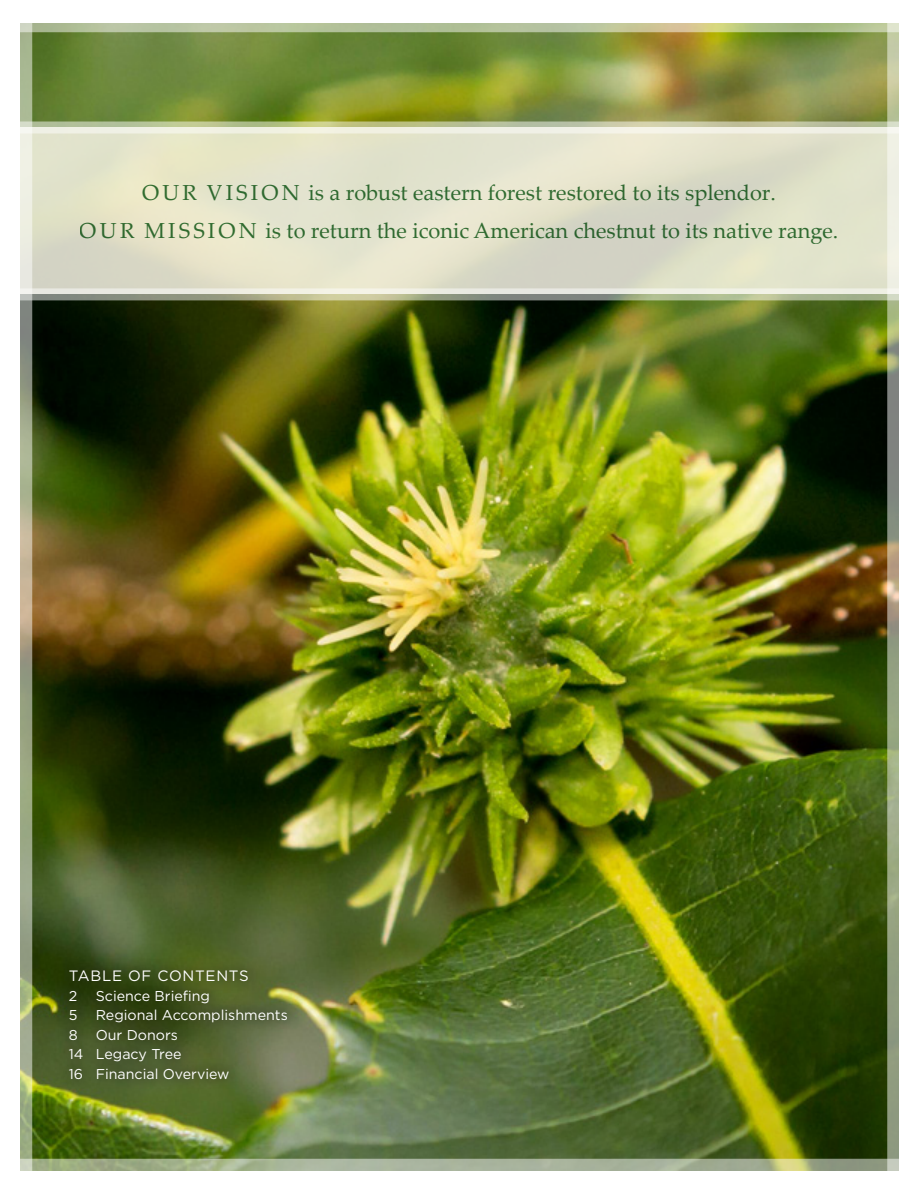
<style>
.page{position:relative;width:918px;height:1188px;background:#fff}
.page>*{position:absolute;margin:0;border:0;box-sizing:border-box;transform-origin:0 0}
.t1{font:21.75px/37.8px "Palatino Linotype";color:#35773c;text-align:center}
.t2{font:15px "Gotham";letter-spacing:.05em;color:#fff}
.t3{font:14.25px/19.5px "Gotham";color:#fff}
</style>
<div class="page">
<img style="left:32px;top:32px;width:855px;height:1127px">
<svg style="left:32px;top:134px;width:855px;height:154px;fill:#e2e3ca"></svg>
<svg style="left:32px;top:288px;width:855px;height:12px"></svg>
<svg style="left:32px;top:122px;width:855px;height:12px;fill:#efefdf"></svg>
<svg style="left:58px;top:958px;width:241px;height:132px"></svg>
<svg style="left:20px;top:32px;width:12px;height:1127px"></svg>
<svg style="left:887px;top:32px;width:12px;height:1127px"></svg>
<svg style="left:20px;top:1159px;width:879px;height:12px"></svg>
<svg style="left:20px;top:23px;width:879px;height:9px"></svg>
<p class="t1" style="left:80px;top:173px;width:760px">OUR VISION is a robust eastern forest restored to its splendor.<br>OUR MISSION is to return the iconic American chestnut to its native range.</p>
<p class="t2" style="left:69px;top:966px;width:182px">TABLE OF CONTENTS</p>
<p class="t3" style="left:69px;top:986px;width:10px">2</p>
<p class="t3" style="left:96px;top:986px;width:116px">Science Briefing</p>
<p class="t3" style="left:69px;top:1005px;width:10px">5</p>
<p class="t3" style="left:96px;top:1005px;width:194px">Regional Accomplishments</p>
<p class="t3" style="left:69px;top:1025px;width:10px">8</p>
<p class="t3" style="left:69px;top:1025px;width:162px;text-indent:27px">Our Donors<br>14 Legacy Tree<br>16 Financial Overview</p>
</div>
